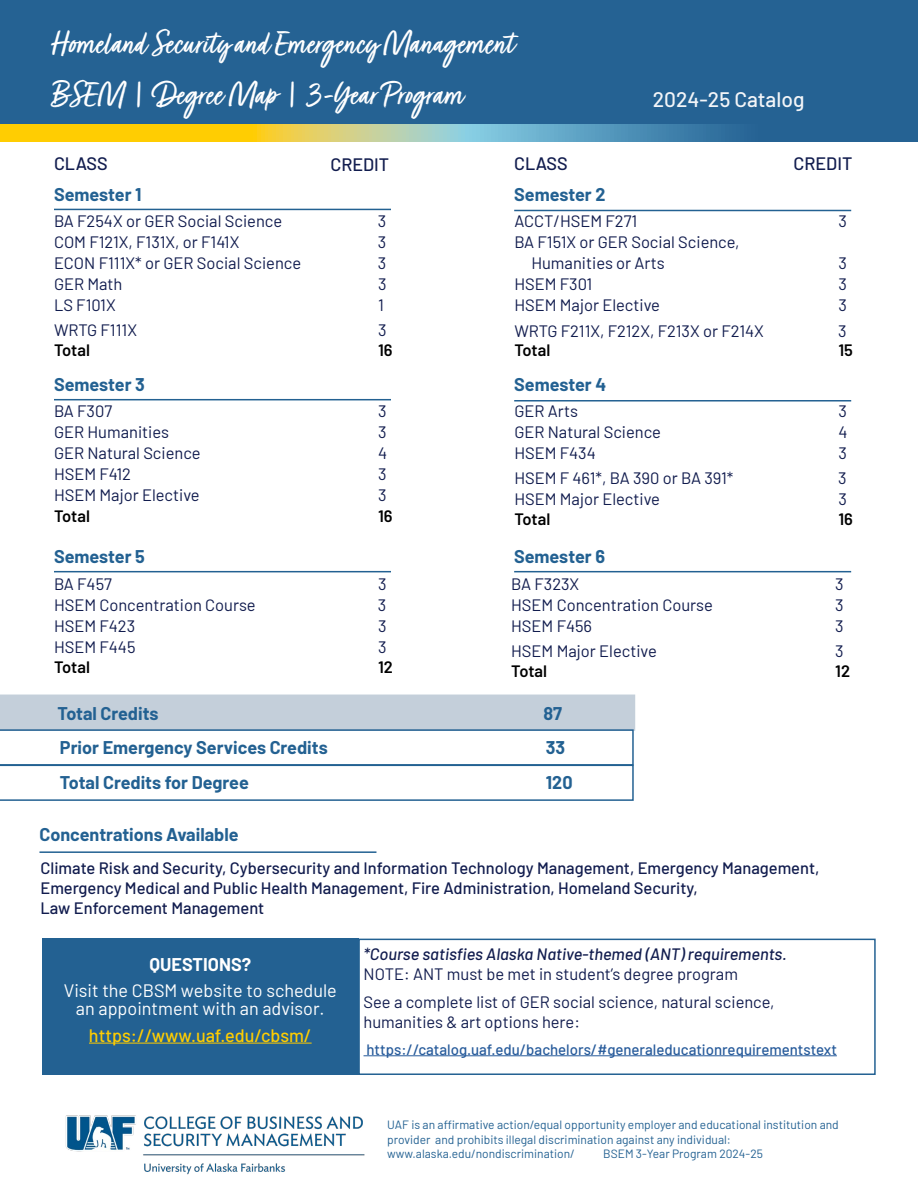
<style>
.page{position:relative;width:918px;height:1188px;background:#fff}
.page>*{position:absolute;margin:0;border:0;box-sizing:border-box;transform-origin:0 0}
.t1{font:36px/51px "Turbinado Pro";color:#fff}
.t2{font:500 21px "Barlow";color:#f3f5f8}
.t3{font:700 18px "Barlow";color:#236192}
.t4{font:18px/18px "Barlow";color:#fff;text-align:center}
.t5{font:500 18px "Barlow";color:#ffcd00}
.t6{font:500 18px "Barlow";color:#111c4e}
.t7{font:700 18px "Barlow";color:#fff}
.t8{font:16.5px/21px "Barlow";color:#111c4e}
.t9{font:500 16.5px/19.8px "Barlow";color:#111c4e}
.t10{font:italic 500 16.5px "Barlow";color:#111c4e}
.t11{font:600 16.5px "Barlow";color:#000}
.t12{font:500 15px "Barlow";color:#275b9b}
.t13{font:12px/14.4px "Barlow";color:#236192}
</style>
<div class="page">
<hr style="left:54px;top:209px;width:337px;height:1px;background:#236192">
<hr style="left:514px;top:210px;width:337px;height:1px;background:#236192">
<hr style="left:54px;top:399px;width:337px;height:1px;background:#236192">
<hr style="left:514px;top:400px;width:337px;height:2px;background:#236192">
<hr style="left:54px;top:571px;width:337px;height:1px;background:#236192">
<hr style="left:514px;top:571px;width:337px;height:1px;background:#236192">
<img style="left:65px;top:1115px;width:300px;height:60px">
<div style="left:42px;top:939px;width:316px;height:136px;background:#236192"></div>
<hr style="left:89px;top:1043px;width:223px;height:1px;background:#ffcd00">
<div style="left:358px;top:939px;width:518px;height:136px;border:2px solid #236192"></div>
<hr style="left:364px;top:1055px;width:473px;height:1px;background:#275b9b">
<div style="left:0;top:0;width:918px;height:133px;background:#256293"></div>
<svg style="left:0;top:124px;width:918px;height:17px;background:#97aa75"></svg>
<hr style="left:39px;top:851px;width:337px;height:2px;background:#236192">
<svg style="left:0;top:695px;width:635px;height:106px"></svg>
<h1 class="t1" style="left:51px;top:21px;width:465px">Homeland Security and Emergency Management<br>BSEM | Degree Map | 3-Year Program</h1>
<p class="t2" style="left:653px;top:84px;width:153px">2024-25 Catalog</p>
<p class="t6" style="left:54px;top:150px;width:55px">CLASS</p>
<p class="t6" style="left:330px;top:151px;width:60px">CREDIT</p>
<p class="t6" style="left:514px;top:150px;width:55px">CLASS</p>
<p class="t6" style="left:794px;top:150px;width:60px">CREDIT</p>
<p class="t3" style="left:54px;top:181px;width:89px">Semester 1</p>
<p class="t8" style="left:54px;top:209px;width:230px">BA F254X or GER Social Science</p>
<p class="t8" style="left:378px;top:209px;width:10px">3</p>
<p class="t8" style="left:54px;top:230px;width:187px">COM F121X, F131X, or F141X</p>
<p class="t8" style="left:378px;top:230px;width:10px">3</p>
<p class="t8" style="left:54px;top:251px;width:249px">ECON F111X* or GER Social Science</p>
<p class="t8" style="left:378px;top:251px;width:10px">3</p>
<p class="t8" style="left:54px;top:272px;width:70px">GER Math</p>
<p class="t8" style="left:378px;top:272px;width:10px">3</p>
<p class="t8" style="left:54px;top:293px;width:63px">LS F101X</p>
<p class="t8" style="left:378px;top:293px;width:7px">1</p>
<p class="t8" style="left:54px;top:318px;width:85px">WRTG F111X</p>
<p class="t8" style="left:378px;top:318px;width:10px">3</p>
<p class="t11" style="left:54px;top:338px;width:37px">Total</p>
<p class="t11" style="left:378px;top:338px;width:16px">16</p>
<p class="t3" style="left:514px;top:181px;width:93px">Semester 2</p>
<p class="t8" style="left:514px;top:210px;width:125px">ACCT/HSEM F271</p>
<p class="t8" style="left:838px;top:210px;width:10px">3</p>
<p class="t8" style="left:531px;top:231px;width:210px;text-indent:-17px">BA F151X or GER Social Science,<br>Humanities or Arts</p>
<p class="t8" style="left:838px;top:252px;width:10px">3</p>
<p class="t8" style="left:514px;top:273px;width:80px">HSEM F301</p>
<p class="t8" style="left:838px;top:273px;width:10px">3</p>
<p class="t8" style="left:514px;top:294px;width:147px">HSEM Major Elective</p>
<p class="t8" style="left:838px;top:294px;width:10px">3</p>
<p class="t8" style="left:514px;top:319px;width:251px">WRTG F211X, F212X, F213X or F214X</p>
<p class="t8" style="left:838px;top:319px;width:10px">3</p>
<p class="t11" style="left:514px;top:338px;width:37px">Total</p>
<p class="t11" style="left:838px;top:338px;width:16px">15</p>
<p class="t3" style="left:54px;top:371px;width:92px">Semester 3</p>
<p class="t8" style="left:54px;top:399px;width:60px">BA F307</p>
<p class="t8" style="left:378px;top:399px;width:10px">3</p>
<p class="t8" style="left:54px;top:420px;width:117px">GER Humanities</p>
<p class="t8" style="left:378px;top:420px;width:10px">3</p>
<p class="t8" style="left:54px;top:441px;width:148px">GER Natural Science</p>
<p class="t8" style="left:378px;top:441px;width:11px">4</p>
<p class="t8" style="left:54px;top:462px;width:79px">HSEM F412</p>
<p class="t8" style="left:378px;top:462px;width:10px">3</p>
<p class="t8" style="left:54px;top:483px;width:147px">HSEM Major Elective</p>
<p class="t8" style="left:378px;top:483px;width:10px">3</p>
<p class="t11" style="left:54px;top:504px;width:37px">Total</p>
<p class="t11" style="left:378px;top:504px;width:16px">16</p>
<p class="t3" style="left:54px;top:544px;width:92px">Semester 5</p>
<p class="t8" style="left:54px;top:572px;width:60px">BA F457</p>
<p class="t8" style="left:378px;top:572px;width:10px">3</p>
<p class="t8" style="left:54px;top:593px;width:203px">HSEM Concentration Course</p>
<p class="t8" style="left:378px;top:593px;width:10px">3</p>
<p class="t8" style="left:54px;top:614px;width:83px">HSEM F423</p>
<p class="t8" style="left:378px;top:614px;width:10px">3</p>
<p class="t8" style="left:54px;top:635px;width:83px">HSEM F445</p>
<p class="t8" style="left:378px;top:635px;width:10px">3</p>
<p class="t11" style="left:54px;top:655px;width:37px">Total</p>
<p class="t11" style="left:378px;top:655px;width:16px">12</p>
<p class="t3" style="left:514px;top:371px;width:94px">Semester 4</p>
<p class="t8" style="left:514px;top:400px;width:65px">GER Arts</p>
<p class="t8" style="left:838px;top:400px;width:10px">3</p>
<p class="t8" style="left:514px;top:421px;width:148px">GER Natural Science</p>
<p class="t8" style="left:838px;top:421px;width:11px">4</p>
<p class="t8" style="left:514px;top:442px;width:83px">HSEM F434</p>
<p class="t8" style="left:838px;top:442px;width:10px">3</p>
<p class="t8" style="left:514px;top:467px;width:221px">HSEM F 461*, BA 390 or BA 391*</p>
<p class="t8" style="left:838px;top:467px;width:10px">3</p>
<p class="t8" style="left:514px;top:488px;width:147px">HSEM Major Elective</p>
<p class="t8" style="left:838px;top:488px;width:10px">3</p>
<p class="t11" style="left:514px;top:507px;width:37px">Total</p>
<p class="t11" style="left:838px;top:507px;width:16px">16</p>
<p class="t3" style="left:514px;top:544px;width:92px">Semester 6</p>
<p class="t8" style="left:511px;top:572px;width:70px">BA F323X</p>
<p class="t8" style="left:835px;top:572px;width:10px">3</p>
<p class="t8" style="left:511px;top:593px;width:203px">HSEM Concentration Course</p>
<p class="t8" style="left:835px;top:593px;width:10px">3</p>
<p class="t8" style="left:511px;top:614px;width:82px">HSEM F456</p>
<p class="t8" style="left:835px;top:614px;width:10px">3</p>
<p class="t8" style="left:511px;top:639px;width:147px">HSEM Major Elective</p>
<p class="t8" style="left:835px;top:639px;width:10px">3</p>
<p class="t11" style="left:511px;top:659px;width:37px">Total</p>
<p class="t11" style="left:835px;top:659px;width:16px">12</p>
<p class="t3" style="left:57px;top:700px;width:103px">Total Credits</p>
<p class="t3" style="left:543px;top:700px;width:20px">87</p>
<p class="t3" style="left:60px;top:734px;width:269px">Prior Emergency Services Credits</p>
<p class="t3" style="left:546px;top:734px;width:21px">33</p>
<p class="t3" style="left:60px;top:769px;width:191px">Total Credits for Degree</p>
<p class="t3" style="left:546px;top:769px;width:28px">120</p>
<p class="t3" style="left:39px;top:821px;width:201px">Concentrations Available</p>
<p class="t9" style="left:41px;top:857px;width:780px">Climate Risk and Security, Cybersecurity and Information Technology Management, Emergency Management,<br>Emergency Medical and Public Health Management, Fire Administration, Homeland Security,<br>Law Enforcement Management</p>
<p class="t7" style="left:150px;top:951px;width:103px">QUESTIONS?</p>
<p class="t4" style="left:64px;top:980px;width:275px">Visit the CBSM website to schedule an appointment with an advisor.</p>
<p class="t5" style="left:89px;top:1022px;width:224px">https://www.uaf.edu/cbsm/</p>
<p class="t10" style="left:364px;top:942px;width:425px">*Course satisfies Alaska Native-themed (ANT) requirements.</p>
<p class="t8" style="left:364px;top:959px;width:413px;line-height:28.3px">NOTE: ANT must be met in student’s degree program<br>See a complete list of GER social science, natural science,</p>
<p class="t8" style="left:364px;top:1010px;width:218px">humanities &amp; art options here:</p>
<p class="t12" style="left:367px;top:1038px;width:472px">https://catalog.uaf.edu/bachelors/#generaleducationrequirementstext</p>
<p class="t13" style="left:387px;top:1117px;width:453px">UAF is an affirmative action/equal opportunity employer and educational institution and provider and prohibits illegal discrimination against any individual: www.alaska.edu/nondiscrimination/</p>
<p class="t13" style="left:603px;top:1146px;width:161px">BSEM 3-Year Program 2024-25</p>
</div>
